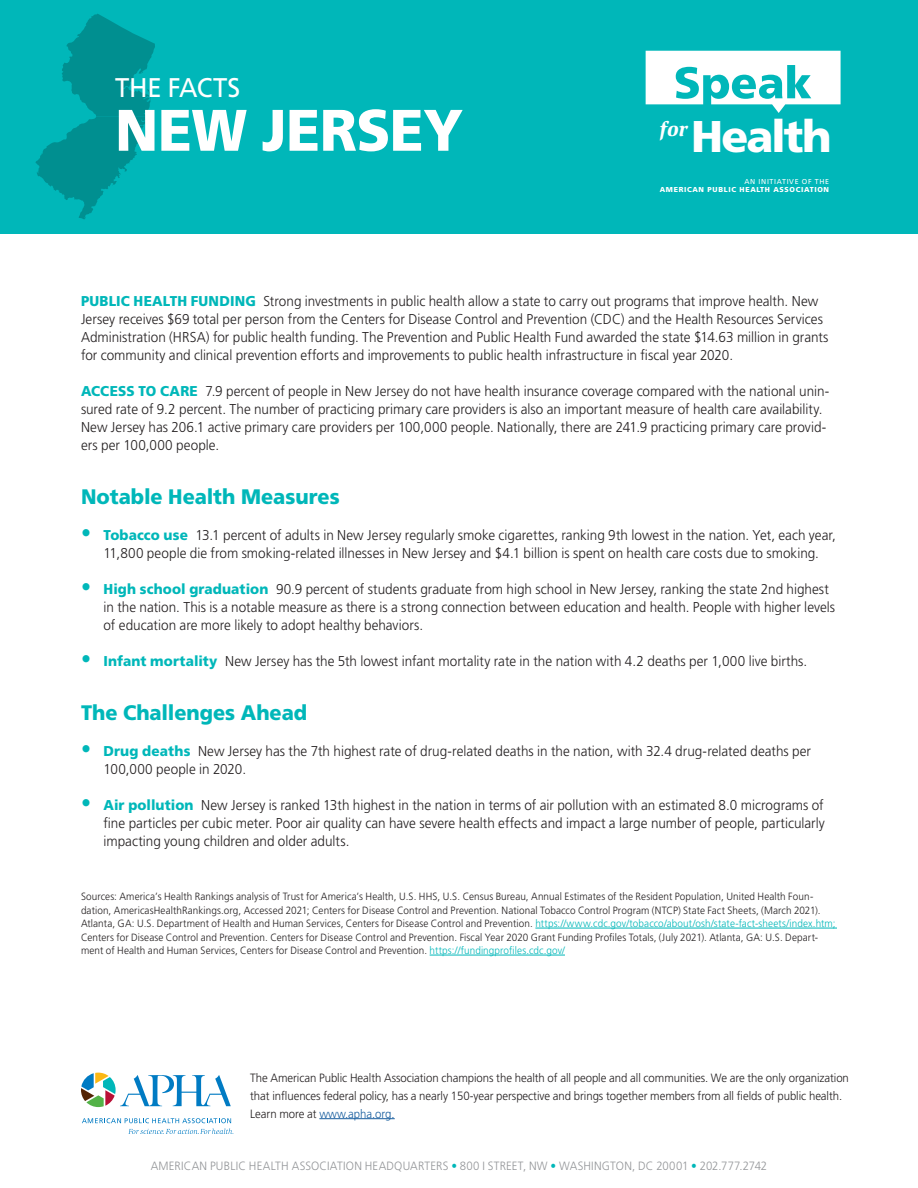
<style>
.page{position:relative;width:918px;height:1188px;background:#fff}
.page>*{position:absolute;margin:0;border:0;box-sizing:border-box;transform-origin:0 0}
.xx_title{font:900 58.5px "Frutiger LT Std";letter-spacing:-.01em;color:#fff;scale:.95 1}
.t1{font:900 44.4px "Frutiger LT Std";letter-spacing:-.045em;color:#fff}
.xx_title-2{font:27px "Frutiger LT Std";letter-spacing:-.01em;color:#fff;scale:.95 1}
.xx_head_2{font:900 21px "Frutiger LT Std";color:#00b7b9;scale:.95 1}
.XX_body_with_run-in{font:300 14.25px/18px "Frutiger LT Std";color:#231f20;scale:.95 1}
.boilerplate{font:300 12px/18px "Frutiger LT Std";letter-spacing:-.005em;color:#231f20;scale:.95 1}
.XX_body{font:300 12px "Frutiger LT Std";letter-spacing:.02em;color:#939598;scale:.95 1}
.xx_source{font:300 10.5px/13.5px "Frutiger LT Std";letter-spacing:.01em;color:#231f20;scale:.95 1}
.t2{font:900 7.2px "Frutiger LT Std";letter-spacing:.09em;color:#fff}
.t3{font:7.2px "Frutiger LT Std";letter-spacing:.09em;color:#fff}
.s1{font-weight:900;color:#00b7b9}
.s2{font-weight:900;font-size:21px;color:#00b7b9}
.s3{color:#00b7b9}
.s4{color:#175d9e}
</style>
<div class="page">
<div style="left:0;top:0;width:918px;height:234px;background:#00b7b9"></div>
<svg style="left:646px;top:51px;width:195px;height:62px"></svg>
<svg style="left:128px;top:1129px;width:106px;height:5px"></svg>
<svg style="left:82px;top:1118px;width:149px;height:5px"></svg>
<svg style="left:81px;top:1073px;width:150px;height:34px"></svg>
<hr style="left:319px;top:1118px;width:76px;height:1px;background:#175d9e">
<svg style="left:36px;top:14px;width:119px;height:205px"></svg>
<hr style="left:535px;top:928px;width:302px;height:1px;background:#00b7b9">
<hr style="left:430px;top:955px;width:135px;height:1px;background:#00b7b9">
<p class="xx_title-2" style="left:115px;top:72px;width:134px">THE FACTS</p>
<p class="xx_title" style="left:115px;top:95px;width:368px">NEW JERSEY</p>
<h2 class="t1" style="left:660px;top:110px;width:173px"><sup>for</sup> Health</h2>
<p class="t3" style="left:744px;top:177px;width:86px">AN INITIATIVE OF THE</p>
<p class="t2" style="left:660px;top:185px;width:171px">AMERICAN PUBLIC HEALTH ASSOCIATION</p>
<p class="XX_body_with_run-in" style="left:81px;top:292px;width:788px"><span class="s1">PUBLIC HEALTH FUNDING</span> Strong investments in public health allow a state to carry out programs that improve health. New Jersey receives $69 total per person from the Centers for Disease Control and Prevention (CDC) and the Health Resources Services Administration (HRSA) for public health funding. The Prevention and Public Health Fund awarded the state $14.63 million in grants for community and clinical prevention efforts and improvements to public health infrastructure in fiscal year 2020.</p>
<p class="XX_body_with_run-in" style="left:81px;top:382px;width:789px"><span class="s1">ACCESS TO CARE</span> 7.9 percent of people in New Jersey do not have health insurance coverage compared with the national unin&shy;sured rate of 9.2 percent. The number of practicing primary care providers is also an important measure of health care availability.<br>New Jersey has 206.1 active primary care providers per 100,000 people. Nationally, there are 241.9 practicing primary care provid&shy;ers per 100,000 people.</p>
<p class="xx_head_2" style="left:81px;top:484px;width:274px">Notable Health Measures</p>
<p class="XX_body_with_run-in" style="left:81px;top:526px;width:796px;text-align:center"><span class="s2">•</span> <span class="s1">Tobacco use</span> 13.1 percent of adults in New Jersey regularly smoke cigarettes, ranking 9th lowest in the nation. Yet, each year,<br>11,800 people die from smoking-related illnesses in New Jersey and $4.1 billion is spent on health care costs due to smoking.</p>
<p class="XX_body_with_run-in" style="left:104px;top:580px;width:772px;text-indent:-22px"><span class="s2">•</span> <span class="s1">High school graduation</span> 90.9 percent of students graduate from high school in New Jersey, ranking the state 2nd highest in the nation. This is a notable measure as there is a strong connection between education and health. People with higher levels of education are more likely to adopt healthy behaviors.</p>
<p class="XX_body_with_run-in" style="left:81px;top:652px;width:766px"><span class="s2">•</span> <span class="s1">Infant mortality</span> New Jersey has the 5th lowest infant mortality rate in the nation with 4.2 deaths per 1,000 live births.</p>
<p class="xx_head_2" style="left:81px;top:700px;width:240px">The Challenges Ahead</p>
<p class="XX_body_with_run-in" style="left:104px;top:742px;width:746px;text-indent:-22px"><span class="s2">•</span> <span class="s1">Drug deaths</span> New Jersey has the 7th highest rate of drug-related deaths in the nation, with 32.4 drug-related deaths per<br>100,000 people in 2020.</p>
<p class="XX_body_with_run-in" style="left:104px;top:796px;width:761px;text-align:justify;text-indent:-22px"><span class="s2">•</span> <span class="s1">Air pollution</span> New Jersey is ranked 13th highest in the nation in terms of air pollution with an estimated 8.0 micrograms of fine particles per cubic meter. Poor air quality can have severe health effects and impact a large number of people, particularly impacting young children and older adults.</p>
<p class="xx_source" style="left:81px;top:890px;width:796px">Sources: America’s Health Rankings analysis of Trust for America’s Health, U.S. HHS, U.S. Census Bureau, Annual Estimates of the Resident Population, United Health Foun&shy;dation, AmericasHealthRankings.org, Accessed 2021; Centers for Disease Control and Prevention. National Tobacco Control Program (NTCP) State Fact Sheets, (March 2021).<br>Atlanta, GA: U.S. Department of Health and Human Services, Centers for Disease Control and Prevention. <span class="s3">https://www.cdc.gov/tobacco/about/osh/state-fact-sheets/index.htm; </span>Centers for Disease Control and Prevention. Centers for Disease Control and Prevention. Fiscal Year 2020 Grant Funding Profiles Totals, (July 2021). Atlanta, GA: U.S. Depart&shy;ment of Health and Human Services, Centers for Disease Control and Prevention. <span class="s3">https://fundingprofiles.cdc.gov/</span></p>
<p class="boilerplate" style="left:250px;top:1069px;width:632px">The American Public Health Association champions the health of all people and all communities. We are the only organization that influences federal policy, has a nearly 150-year perspective and brings together members from all fields of public health.<br>Learn more at <span class="s4">www.apha.org.</span></p>
<p class="XX_body" style="left:151px;top:1159px;width:651px">AMERICAN PUBLIC HEALTH ASSOCIATION HEADQUARTERS <span class="s3">•</span> 800 I STREET, NW <span class="s3">•</span> WASHINGTON, DC 20001 <span class="s3">•</span> 202.777.2742</p>
</div>
